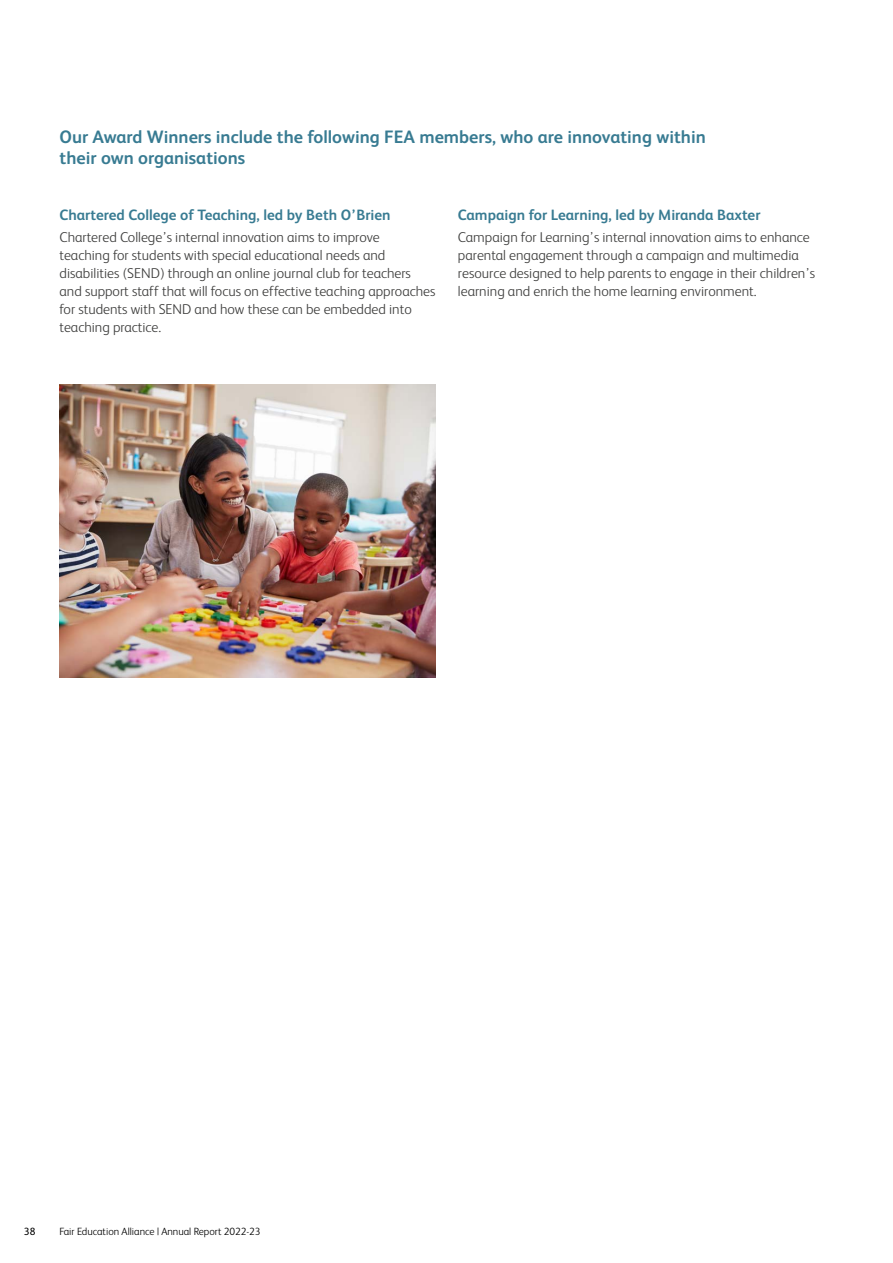
<style>
.page{position:relative;width:893px;height:1263px;background:#fff}
.page>*{position:absolute;margin:0;border:0;box-sizing:border-box;transform-origin:0 0}
.t1{font:700 18px/21.6px "FS Albert";color:#387b92}
.t2{font:700 15px "FS Albert";color:#387b92}
.t3{font:300 14.25px/18px "FS Albert";color:#3c3c3b}
.t4{font:300 10.5px "FS Albert";color:#000}
.t5{font:10.5px "FS Albert";color:#000}
</style>
<div class="page">
<img style="left:60px;top:384px;width:376px;height:293px">
<p class="t1" style="left:60px;top:126px;width:648px">Our Award Winners include the following FEA members, who are innovating within their own organisations</p>
<p class="t2" style="left:60px;top:206px;width:333px">Chartered College of Teaching, led by Beth O’Brien</p>
<p class="t3" style="left:60px;top:228px;width:377px">Chartered College’s internal innovation aims to improve<br>teaching for students with special educational needs and disabilities (SEND) through an online journal club for teachers and support staff that will focus on effective teaching approaches for students with SEND and how these can be embedded into teaching practice.</p>
<p class="t2" style="left:458px;top:206px;width:304px">Campaign for Learning, led by Miranda Baxter</p>
<p class="t3" style="left:458px;top:228px;width:359px">Campaign for Learning’s internal innovation aims to enhance parental engagement through a campaign and multimedia resource designed to help parents to engage in their children’s learning and enrich the home learning environment.</p>
<p class="t5" style="left:24px;top:1225px;width:13px">38</p>
<p class="t4" style="left:60px;top:1225px;width:203px">Fair Education Alliance | Annual Report 2022-23</p>
</div>
